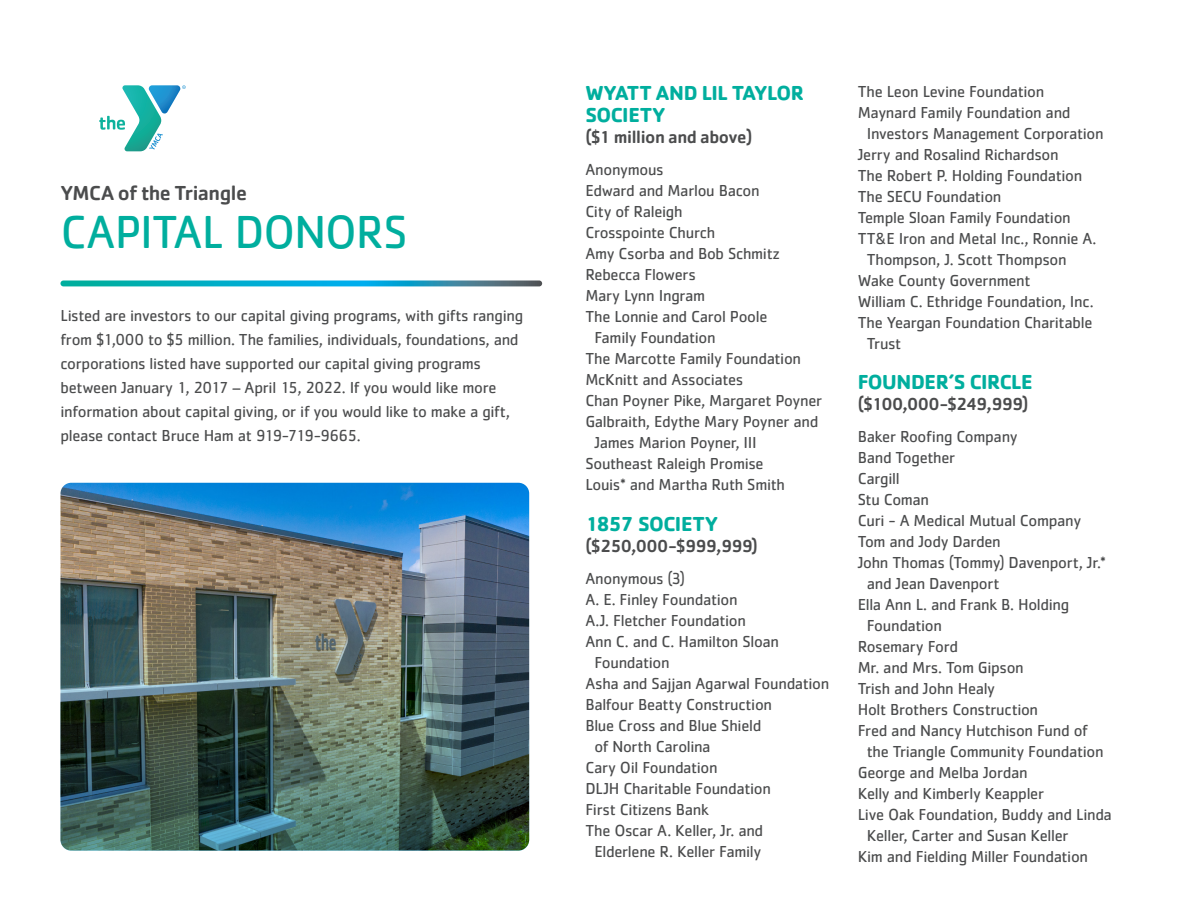
<style>
.page{position:relative;width:1188px;height:918px;background:#fff}
.page>*{position:absolute;margin:0;border:0;box-sizing:border-box;transform-origin:0 0}
.t1{font:48px "Cachet Std";letter-spacing:-.025em;color:#00ae9e}
.List_Header_-_Medium{font:700 21px/22.5px "Cachet Std";letter-spacing:-.02em;color:#00ae9e}
.t2{font:500 21px "Cachet Std";letter-spacing:-.02em;color:#4b4c4d}
.Dollar_amount_-_dark{font:500 18px "Cachet Std";letter-spacing:-.045em;color:#4b4c4d}
.Dollar_amount_-_dark-2{font:500 18px "Cachet Std";letter-spacing:-.025em;color:#4b4c4d}
.Grey_List_text{font:16.5px/21px "Cachet Std";letter-spacing:-.02em;color:#4b4c4d}
</style>
<div class="page">
<svg style="left:60px;top:280px;width:482px;height:6px;background:#26a7be"></svg>
<svg style="left:99px;top:85px;width:87px;height:66px"></svg>
<img style="left:60px;top:486px;width:469px;height:365px;border-radius:11px">
<p class="t2" style="left:60px;top:181px;width:188px">YMCA of the Triangle</p>
<p class="t1" style="left:60px;top:204px;width:349px">CAPITAL DONORS</p>
<p class="Grey_List_text" style="left:60px;top:303px;width:464px;line-height:24px">Listed are investors to our capital giving programs, with gifts ranging from $1,000 to $5 million. The families, individuals, foundations, and corporations listed have supported our capital giving programs between January 1, 2017 – April 15, 2022. If you would like more information about capital giving, or if you would like to make a gift, please contact Bruce Ham at 919-719-9665.</p>
<p class="List_Header_-_Medium" style="left:585px;top:81px;width:220px">WYATT AND LIL TAYLOR<br>SOCIETY</p>
<p class="Dollar_amount_-_dark-2" style="left:585px;top:126px;width:168px">($1 million and above)</p>
<p class="Grey_List_text" style="left:585px;top:159px;width:80px">Anonymous</p>
<p class="Grey_List_text" style="left:585px;top:180px;width:176px">Edward and Marlou Bacon</p>
<p class="Grey_List_text" style="left:585px;top:201px;width:99px">City of Raleigh</p>
<p class="Grey_List_text" style="left:585px;top:222px;width:131px">Crosspointe Church</p>
<p class="Grey_List_text" style="left:585px;top:243px;width:196px">Amy Csorba and Bob Schmitz</p>
<p class="Grey_List_text" style="left:585px;top:264px;width:112px">Rebecca Flowers</p>
<p class="Grey_List_text" style="left:585px;top:285px;width:121px">Mary Lynn Ingram</p>
<p class="Grey_List_text" style="left:594px;top:306px;width:175px;text-indent:-9px">The Lonnie and Carol Poole<br>Family Foundation</p>
<p class="Grey_List_text" style="left:585px;top:348px;width:217px">The Marcotte Family Foundation</p>
<p class="Grey_List_text" style="left:585px;top:369px;width:159px">McKnitt and Associates</p>
<p class="Grey_List_text" style="left:585px;top:390px;width:238px">Chan Poyner Pike, Margaret Poyner</p>
<p class="Grey_List_text" style="left:585px;top:411px;width:235px">Galbraith, Edythe Mary Poyner and</p>
<p class="Grey_List_text" style="left:594px;top:432px;width:164px">James Marion Poyner, III</p>
<p class="Grey_List_text" style="left:585px;top:453px;width:180px">Southeast Raleigh Promise</p>
<p class="Grey_List_text" style="left:585px;top:474px;width:201px">Louis* and Martha Ruth Smith</p>
<p class="List_Header_-_Medium" style="left:585px;top:512px;width:134px">1857 SOCIETY</p>
<p class="Dollar_amount_-_dark" style="left:585px;top:535px;width:174px">($250,000-$999,999)</p>
<p class="Grey_List_text" style="left:585px;top:567px;width:101px">Anonymous (3)</p>
<p class="Grey_List_text" style="left:585px;top:588px;width:154px">A. E. Finley Foundation</p>
<p class="Grey_List_text" style="left:585px;top:609px;width:162px">A.J. Fletcher Foundation</p>
<p class="Grey_List_text" style="left:594px;top:630px;width:186px;text-indent:-9px">Ann C. and C. Hamilton Sloan<br>Foundation</p>
<p class="Grey_List_text" style="left:585px;top:672px;width:246px">Asha and Sajjan Agarwal Foundation</p>
<p class="Grey_List_text" style="left:585px;top:693px;width:188px">Balfour Beatty Construction</p>
<p class="Grey_List_text" style="left:594px;top:714px;width:168px;text-indent:-9px">Blue Cross and Blue Shield of North Carolina</p>
<p class="Grey_List_text" style="left:585px;top:756px;width:134px">Cary Oil Foundation</p>
<p class="Grey_List_text" style="left:585px;top:777px;width:187px">DLJH Charitable Foundation</p>
<p class="Grey_List_text" style="left:585px;top:798px;width:125px">First Citizens Bank</p>
<p class="Grey_List_text" style="left:585px;top:819px;width:179px;text-align:center">The Oscar A. Keller, Jr. and<br>Elderlene R. Keller Family</p>
<p class="Grey_List_text" style="left:858px;top:81px;width:188px">The Leon Levine Foundation</p>
<p class="Grey_List_text" style="left:867px;top:102px;width:238px;text-indent:-9px">Maynard Family Foundation and<br>Investors Management Corporation</p>
<p class="Grey_List_text" style="left:858px;top:144px;width:202px">Jerry and Rosalind Richardson</p>
<p class="Grey_List_text" style="left:858px;top:165px;width:226px">The Robert P. Holding Foundation</p>
<p class="Grey_List_text" style="left:858px;top:186px;width:145px">The SECU Foundation</p>
<p class="Grey_List_text" style="left:858px;top:207px;width:215px">Temple Sloan Family Foundation</p>
<p class="Grey_List_text" style="left:867px;top:228px;width:231px;text-indent:-9px">TT&amp;E Iron and Metal Inc., Ronnie A.<br>Thompson, J. Scott Thompson</p>
<p class="Grey_List_text" style="left:858px;top:270px;width:174px">Wake County Government</p>
<p class="Grey_List_text" style="left:858px;top:291px;width:237px">William C. Ethridge Foundation, Inc.</p>
<p class="Grey_List_text" style="left:867px;top:312px;width:227px;text-indent:-9px">The Yeargan Foundation Charitable<br>Trust</p>
<p class="List_Header_-_Medium" style="left:858px;top:370px;width:176px">FOUNDER’S CIRCLE</p>
<p class="Dollar_amount_-_dark" style="left:858px;top:393px;width:172px">($100,000-$249,999)</p>
<p class="Grey_List_text" style="left:858px;top:426px;width:161px">Baker Roofing Company</p>
<p class="Grey_List_text" style="left:858px;top:447px;width:99px">Band Together</p>
<p class="Grey_List_text" style="left:858px;top:468px;width:43px">Cargill</p>
<p class="Grey_List_text" style="left:858px;top:489px;width:73px">Stu Coman</p>
<p class="Grey_List_text" style="left:858px;top:510px;width:225px">Curi - A Medical Mutual Company</p>
<p class="Grey_List_text" style="left:858px;top:531px;width:145px">Tom and Jody Darden</p>
<p class="Grey_List_text" style="left:867px;top:552px;width:241px;text-indent:-9px">John Thomas (Tommy) Davenport, Jr.* and Jean Davenport</p>
<p class="Grey_List_text" style="left:867px;top:594px;width:204px;text-indent:-9px">Ella Ann L. and Frank B. Holding<br>Foundation</p>
<p class="Grey_List_text" style="left:858px;top:636px;width:102px">Rosemary Ford</p>
<p class="Grey_List_text" style="left:858px;top:657px;width:168px">Mr. and Mrs. Tom Gipson</p>
<p class="Grey_List_text" style="left:858px;top:678px;width:139px">Trish and John Healy</p>
<p class="Grey_List_text" style="left:858px;top:699px;width:182px">Holt Brothers Construction</p>
<p class="Grey_List_text" style="left:867px;top:720px;width:238px;text-indent:-9px">Fred and Nancy Hutchison Fund of the Triangle Community Foundation</p>
<p class="Grey_List_text" style="left:858px;top:762px;width:171px">George and Melba Jordan</p>
<p class="Grey_List_text" style="left:858px;top:783px;width:188px">Kelly and Kimberly Keappler</p>
<p class="Grey_List_text" style="left:867px;top:804px;width:247px;text-indent:-9px">Live Oak Foundation, Buddy and Linda<br>Keller, Carter and Susan Keller</p>
<p class="Grey_List_text" style="left:858px;top:846px;width:232px">Kim and Fielding Miller Foundation</p>
</div>
